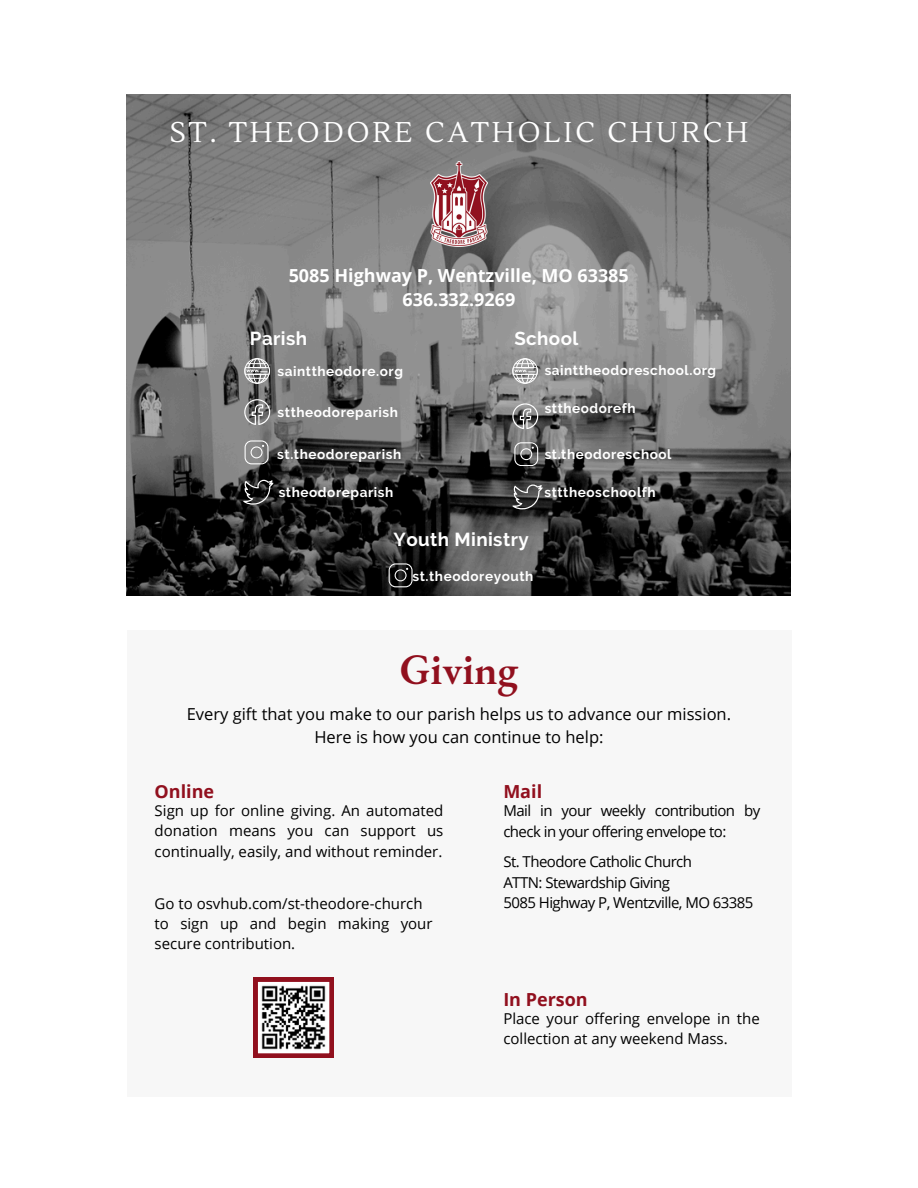
<style>
.page{position:relative;width:918px;height:1188px;background:#fff}
.page>*{position:absolute;margin:0;border:0;box-sizing:border-box;transform-origin:0 0}
.t1{font:600 42.6px "EB Garamond";color:#91101e}
.t2{font:28.5px "Lustria";letter-spacing:.105em;color:#fff}
.t3{font:700 18.75px "Raleway";letter-spacing:.02em;color:#fff}
.t4{font:700 18px/24.8px "Open Sans";color:#fff;text-align:center}
.t5{font:700 18px "Open Sans";color:#91101e}
.t6{font:16.5px/22.5px "Open Sans";color:#000;text-align:center}
.t7{font:15px/20.2px "Open Sans";color:#000}
.t8{font:15px/20.7px "Open Sans";letter-spacing:-.035em;color:#000}
.t9{font:700 13.65px "Raleway";letter-spacing:.04em;color:#fff}
.t10{font:700 13.5px "Raleway";letter-spacing:.04em;color:#fff}
</style>
<div class="page">
<img style="left:127px;top:94px;width:664px;height:502px">
<div style="left:127px;top:630px;width:664px;height:466px;background:#f7f7f7"></div>
<svg style="left:253px;top:977px;width:80px;height:80px"></svg>
<img style="left:430px;top:162px;width:58px;height:84px">
<svg style="left:244px;top:358px;width:26px;height:26px"></svg>
<svg style="left:244px;top:399px;width:26px;height:26px"></svg>
<svg style="left:245px;top:440px;width:23px;height:24px"></svg>
<svg style="left:243px;top:480px;width:30px;height:25px"></svg>
<svg style="left:512px;top:358px;width:26px;height:26px"></svg>
<svg style="left:512px;top:403px;width:26px;height:26px"></svg>
<svg style="left:514px;top:442px;width:24px;height:24px"></svg>
<svg style="left:512px;top:485px;width:31px;height:24px"></svg>
<svg style="left:389px;top:563px;width:23px;height:24px"></svg>
<p class="t2" style="left:170px;top:115px;width:580px">ST. THEODORE CATHOLIC CHURCH</p>
<p class="t4" style="left:289px;top:262px;width:342px">5085 Highway P, Wentzville, MO 63385<br>636.332.9269</p>
<p class="t3" style="left:250px;top:327px;width:59px">Parish</p>
<p class="t3" style="left:514px;top:327px;width:66px">School</p>
<p class="t10" style="left:545px;top:363px;width:173px">sainttheodoreschool.org</p>
<h3 class="t10" style="left:545px;top:400px;width:93px">sttheodorefh</h3>
<p class="t10" style="left:545px;top:446px;width:128px">st.theodoreschool</p>
<p class="t9" style="left:544px;top:484px;width:113px">stttheoschoolfh</p>
<h1 class="t3" style="left:394px;top:528px;width:137px">Youth Ministry</h1>
<h4 class="t9" style="left:413px;top:568px;width:122px">st.theodoreyouth</h4>
<p class="t9" style="left:278px;top:363px;width:127px">sainttheodore.org</p>
<p class="t9" style="left:278px;top:404px;width:122px">sttheodoreparish</p>
<p class="t9" style="left:277px;top:446px;width:125px">st.theodoreparish</p>
<p class="t9" style="left:279px;top:484px;width:116px">stheodoreparish</p>
<h2 class="t1" style="left:400px;top:641px;width:120px">Giving</h2>
<p class="t6" style="left:187px;top:703px;width:546px">Every gift that you make to our parish helps us to advance our mission.<br>Here is how you can continue to help:</p>
<p class="t5" style="left:155px;top:779px;width:61px">Online</p>
<h3 class="t7" style="left:155px;top:800px;width:290px;text-align:justify">Sign up for online giving. An automated donation means you can support us continually, easily, and without reminder.</h3>
<p class="t7" style="left:155px;top:893px;width:279px">Go to osvhub.com/st-theodore-church to sign up and begin making your secure contribution.</p>
<p class="t5" style="left:503px;top:779px;width:40px">Mail</p>
<h3 class="t8" style="left:503px;top:800px;width:258px">Mail in your weekly contribution by check in your offering envelope to:</h3>
<p class="t8" style="left:503px;top:851px;width:252px">St. Theodore Catholic Church<br>ATTN: Stewardship Giving<br>5085 Highway P, Wentzville, MO 63385</p>
<p class="t5" style="left:503px;top:986px;width:86px">In Person</p>
<p class="t7" style="left:503px;top:1008px;width:258px">Place your offering envelope in the collection at any weekend Mass.</p>
</div>
